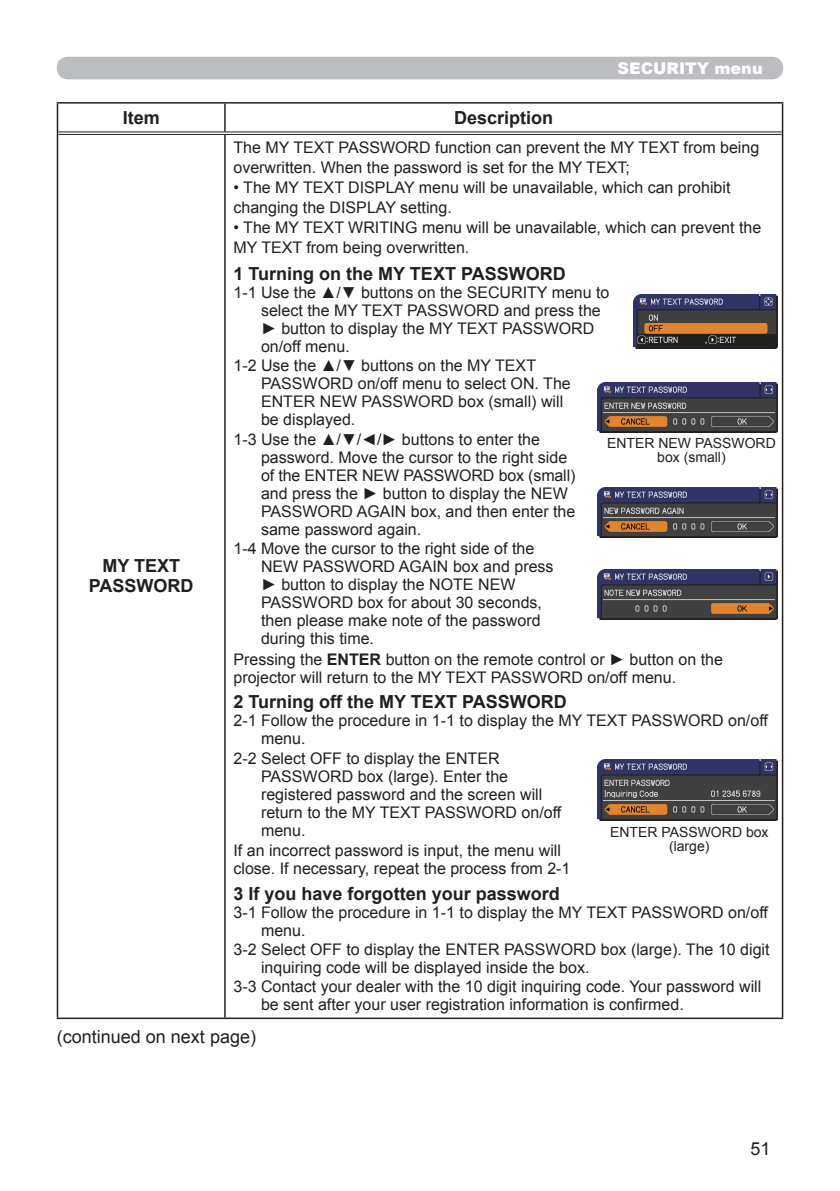
<style>
.page{position:relative;width:840px;height:1191px;background:#fff}
.page>*{position:absolute;margin:0;border:0;box-sizing:border-box;transform-origin:0 0}
.t1{font:700 18px/20px "Arial";color:#231f20;text-align:center}
.t2{font:18px "Arial";color:#231f20}
.t3{font:16px/20px "Arial";color:#231f20}
.t4{font:900 16px "Arial";color:#fff}
.t5{font:14px/14px "Arial";color:#231f20;text-align:center}
.s1{font-weight:700}
</style>
<div class="page">
<div style="left:57px;top:57px;width:725px;height:22px;background:#bcbdc0;border-radius:11px"></div>
<hr style="left:57px;top:133px;width:1px;height:884px;background:#231f20">
<hr style="left:224px;top:135px;width:1px;height:882px;background:#231f20">
<hr style="left:781px;top:133px;width:1px;height:884px;background:#231f20">
<hr style="left:57px;top:1017px;width:168px;height:2px;background:#231f20">
<hr style="left:225px;top:1017px;width:557px;height:2px;background:#231f20">
<hr style="left:57px;top:102px;width:168px;height:2px;background:#231f20">
<svg style="left:57px;top:104px;width:1px;height:29px"></svg>
<hr style="left:225px;top:102px;width:557px;height:2px;background:#231f20">
<svg style="left:224px;top:104px;width:1px;height:28px"></svg>
<svg style="left:781px;top:104px;width:1px;height:29px"></svg>
<hr style="left:58px;top:132px;width:167px;height:1px;background:#231f20">
<hr style="left:58px;top:134px;width:167px;height:1px;background:#231f20">
<hr style="left:225px;top:132px;width:556px;height:1px;background:#231f20">
<hr style="left:225px;top:134px;width:556px;height:1px;background:#231f20">
<img style="left:633px;top:295px;width:144px;height:54px">
<img style="left:597px;top:383px;width:179px;height:50px">
<img style="left:597px;top:488px;width:179px;height:49px">
<img style="left:597px;top:570px;width:179px;height:50px">
<img style="left:597px;top:760px;width:179px;height:60px">
<p class="t1" style="left:123px;top:109px;width:39px">Item</p>
<p class="t1" style="left:454px;top:109px;width:101px">Description</p>
<p class="t4" style="left:617px;top:57px;width:146px">SECURITY menu</p>
<p class="t1" style="left:89px;top:556px;width:106px">MY TEXT<br>PASSWORD</p>
<p class="t3" style="left:233px;top:137px;width:527px">The MY TEXT PASSWORD function can prevent the MY TEXT from being overwritten. When the password is set for the MY TEXT;</p>
<p class="t3" style="left:233px;top:177px;width:498px">• The MY TEXT DISPLAY menu will be unavailable, which can prohibit changing the DISPLAY setting.</p>
<p class="t3" style="left:233px;top:217px;width:529px">• The MY TEXT WRITING menu will be unavailable, which can prevent the<br>MY TEXT from being overwritten.</p>
<p class="t1" style="left:233px;top:264px;width:333px">1 Turning on the MY TEXT PASSWORD</p>
<p class="t3" style="left:233px;top:283px;width:377px">1-1 Use the ▲/▼ buttons on the SECURITY menu to</p>
<p class="t3" style="left:261px;top:301px;width:341px">select the MY TEXT PASSWORD and press the</p>
<p class="t3" style="left:261px;top:319px;width:335px">► button to display the MY TEXT PASSWORD</p>
<p class="t3" style="left:261px;top:337px;width:90px">on/off menu.</p>
<p class="t3" style="left:233px;top:356px;width:304px">1-2 Use the ▲/▼ buttons on the MY TEXT</p>
<p class="t3" style="left:261px;top:374px;width:311px">PASSWORD on/off menu to select ON. The</p>
<p class="t3" style="left:261px;top:392px;width:303px">ENTER NEW PASSWORD box (small) will</p>
<p class="t3" style="left:261px;top:410px;width:96px">be displayed.</p>
<p class="t3" style="left:233px;top:429px;width:308px">1-3 Use the ▲/▼/◄/► buttons to enter the</p>
<p class="t3" style="left:261px;top:447px;width:307px">password. Move the cursor to the right side</p>
<p class="t3" style="left:261px;top:465px;width:315px">of the ENTER NEW PASSWORD box (small)</p>
<p class="t3" style="left:261px;top:483px;width:308px">and press the ► button to display the NEW</p>
<p class="t3" style="left:261px;top:501px;width:315px">PASSWORD AGAIN box, and then enter the</p>
<p class="t3" style="left:261px;top:519px;width:162px">same password again.</p>
<p class="t3" style="left:233px;top:538px;width:302px">1-4 Move the cursor to the right side of the</p>
<p class="t3" style="left:261px;top:556px;width:294px">NEW PASSWORD AGAIN box and press</p>
<p class="t3" style="left:261px;top:574px;width:256px">► button to display the NOTE NEW</p>
<p class="t3" style="left:261px;top:592px;width:282px">PASSWORD box for about 30 seconds,</p>
<p class="t3" style="left:261px;top:610px;width:281px">then please make note of the password</p>
<p class="t3" style="left:261px;top:628px;width:114px">during this time.</p>
<p class="t3" style="left:233px;top:650px;width:490px;line-height:18px">Pressing the <span class="s1">ENTER</span> button on the remote control or ► button on the projector will return to the MY TEXT PASSWORD on/off menu.</p>
<p class="t1" style="left:233px;top:692px;width:335px">2 Turning off the MY TEXT PASSWORD</p>
<p class="t3" style="left:233px;top:711px;width:535px">2-1 Follow the procedure in 1-1 to display the MY TEXT PASSWORD on/off</p>
<p class="t3" style="left:261px;top:729px;width:46px">menu.</p>
<p class="t3" style="left:233px;top:748px;width:267px">2-2 Select OFF to display the ENTER</p>
<p class="t3" style="left:261px;top:766px;width:248px">PASSWORD box (large). Enter the</p>
<p class="t3" style="left:261px;top:784px;width:282px">registered password and the screen will</p>
<p class="t3" style="left:261px;top:802px;width:301px">return to the MY TEXT PASSWORD on/off</p>
<p class="t3" style="left:261px;top:820px;width:46px">menu.</p>
<p class="t3" style="left:233px;top:842px;width:338px;line-height:18px">If an incorrect password is input, the menu will close. If necessary, repeat the process from 2-1</p>
<p class="t1" style="left:233px;top:884px;width:328px">3 If you have forgotten your password</p>
<p class="t3" style="left:233px;top:902px;width:535px">3-1 Follow the procedure in 1-1 to display the MY TEXT PASSWORD on/off</p>
<p class="t3" style="left:261px;top:920px;width:46px">menu.</p>
<p class="t3" style="left:233px;top:939px;width:537px">3-2 Select OFF to display the ENTER PASSWORD box (large). The 10 digit</p>
<p class="t3" style="left:261px;top:957px;width:330px">inquiring code will be displayed inside the box.</p>
<p class="t3" style="left:233px;top:977px;width:529px">3-3 Contact your dealer with the 10 digit inquiring code. Your password will</p>
<p class="t3" style="left:261px;top:995px;width:424px">be sent after your user registration information is confirmed.</p>
<p class="t5" style="left:606px;top:436px;width:170px">ENTER NEW PASSWORD box (small)</p>
<p class="t5" style="left:609px;top:825px;width:160px">ENTER PASSWORD box (large)</p>
<p class="t2" style="left:57px;top:1025px;width:201px">(continued on next page)</p>
<p class="t2" style="left:750px;top:1137px;width:22px">51</p>
</div>
